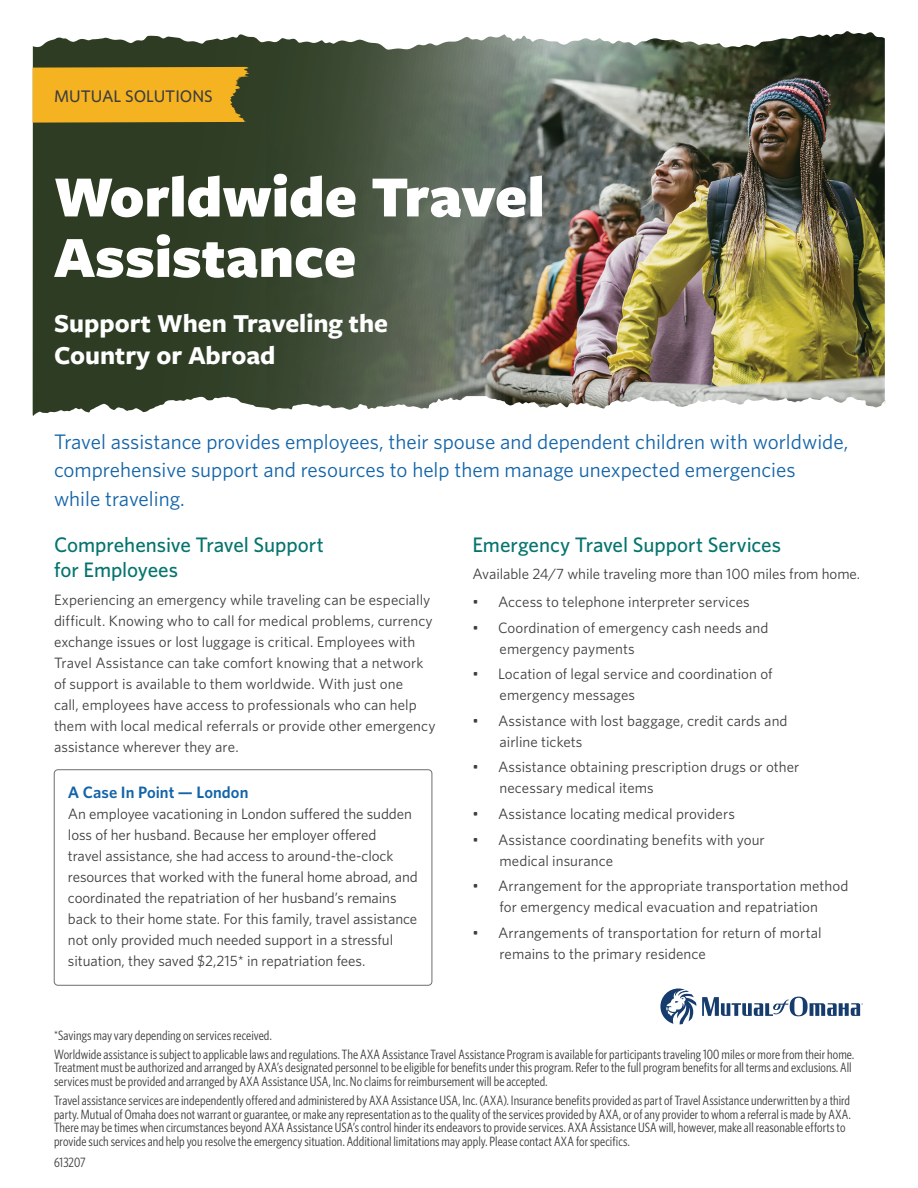
<style>
.page{position:relative;width:918px;height:1188px;background:#fff}
.page>*{position:absolute;margin:0;border:0;box-sizing:border-box;transform-origin:0 0}
._1_Headline{font:900 60.45px/60.4px "Freight Sans Pro";color:#fff}
._1_Headline_Subhead{font:700 26.85px/32.2px "Freight Sans Pro";color:#fff}
._1_Intro{font:21px/28.5px "Whitney";color:#1364a9}
.Subhead{font:500 21px/25.5px "Whitney";color:#05746e}
._1_Product_Tab_left{font:500 16.8px "Whitney";color:#3e3e3f}
.intro{font:600 16.5px "Whitney";letter-spacing:.005em;color:#1364a9}
.Body_Text_left{font:15px/21px "Whitney";color:#3e3e3f}
.disclaimer{font:13.5px/13.5px "Whitney Condensed";letter-spacing:.005em;color:#3e3e3f}
._1_disclaimer{font:13.5px "Whitney Condensed";letter-spacing:-.005em;color:#3e3e3f}
</style>
<div class="page">
<img style="left:33px;top:31px;width:852px;height:385px">
<div style="left:54px;top:769px;width:378px;height:216px;border:1px solid #6c6d70;border-radius:4px"></div>
<svg style="left:660px;top:989px;width:36px;height:35px"></svg>
<svg style="left:702px;top:997px;width:161px;height:19px"></svg>
<svg style="left:33px;top:67px;width:219px;height:56px;background:#e5aa22"></svg>
<p class="_1_Product_Tab_left" style="left:54px;top:85px;width:160px">MUTUAL SOLUTIONS</p>
<p class="_1_Headline" style="left:54px;top:164px;width:492px">Worldwide Travel<br>Assistance</p>
<p class="_1_Headline_Subhead" style="left:54px;top:306px;width:336px">Support When Traveling the<br>Country or Abroad</p>
<p class="_1_Intro" style="left:54px;top:427px;width:796px">Travel assistance provides employees, their spouse and dependent children with worldwide, comprehensive support and resources to help them manage unexpected emergencies<br>while traveling.</p>
<p class="Subhead" style="left:54px;top:531px;width:271px">Comprehensive Travel Support for Employees</p>
<p class="Body_Text_left" style="left:54px;top:589px;width:383px">Experiencing an emergency while traveling can be especially difficult. Knowing who to call for medical problems, currency exchange issues or lost luggage is critical. Employees with Travel Assistance can take comfort knowing that a network of support is available to them worldwide. With just one<br>call, employees have access to professionals who can help them with local medical referrals or provide other emergency assistance wherever they are.</p>
<p class="Subhead" style="left:472px;top:531px;width:310px">Emergency Travel Support Services</p>
<p class="Body_Text_left" style="left:472px;top:563px;width:389px">Available 24/7 while traveling more than 100 miles from home.</p>
<p class="Body_Text_left" style="left:472px;top:591px;width:279px">• Access to telephone interpreter services</p>
<p class="Body_Text_left" style="left:500px;top:617px;width:271px;text-indent:-27px">• Coordination of emergency cash needs and emergency payments</p>
<p class="Body_Text_left" style="left:500px;top:663px;width:275px;text-indent:-27px">• Location of legal service and coordination of emergency messages</p>
<p class="Body_Text_left" style="left:500px;top:710px;width:290px;text-indent:-27px">• Assistance with lost baggage, credit cards and airline tickets</p>
<p class="Body_Text_left" style="left:500px;top:756px;width:301px;text-indent:-27px">• Assistance obtaining prescription drugs or other necessary medical items</p>
<p class="Body_Text_left" style="left:472px;top:803px;width:264px">• Assistance locating medical providers</p>
<p class="Body_Text_left" style="left:500px;top:829px;width:267px;text-indent:-27px">• Assistance coordinating benefits with your medical insurance</p>
<p class="Body_Text_left" style="left:472px;top:875px;width:377px;text-align:center">• Arrangement for the appropriate transportation method for emergency medical evacuation and repatriation</p>
<p class="Body_Text_left" style="left:500px;top:922px;width:324px;text-indent:-27px">• Arrangements of transportation for return of mortal remains to the primary residence</p>
<p class="intro" style="left:68px;top:781px;width:182px">A Case In Point — London</p>
<p class="Body_Text_left" style="left:68px;top:803px;width:351px">An employee vacationing in London suffered the sudden loss of her husband. Because her employer offered<br>travel assistance, she had access to around-the-clock resources that worked with the funeral home abroad, and coordinated the repatriation of her husband’s remains back to their home state. For this family, travel assistance not only provided much needed support in a stressful situation, they saved $2,215* in repatriation fees.</p>
<p class="disclaimer" style="left:54px;top:1028px;width:219px">*Savings may vary depending on services received.</p>
<p class="disclaimer" style="left:54px;top:1047px;width:802px">Worldwide assistance is subject to applicable laws and regulations. The AXA Assistance Travel Assistance Program is available for participants traveling 100 miles or more from their home.<br>Treatment must be authorized and arranged by AXA’s designated personnel to be eligible for benefits under this program. Refer to the full program benefits for all terms and exclusions. All services must be provided and arranged by AXA Assistance USA, Inc. No claims for reimbursement will be accepted.</p>
<p class="disclaimer" style="left:54px;top:1093px;width:798px">Travel assistance services are independently offered and administered by AXA Assistance USA, Inc. (AXA). Insurance benefits provided as part of Travel Assistance underwritten by a third party. Mutual of Omaha does not warrant or guarantee, or make any representation as to the quality of the services provided by AXA, or of any provider to whom a referral is made by AXA.<br>There may be times when circumstances beyond AXA Assistance USA’s control hinder its endeavors to provide services. AXA Assistance USA will, however, make all reasonable efforts to provide such services and help you resolve the emergency situation. Additional limitations may apply. Please contact AXA for specifics.</p>
<p class="_1_disclaimer" style="left:54px;top:1154px;width:33px">613207</p>
</div>
